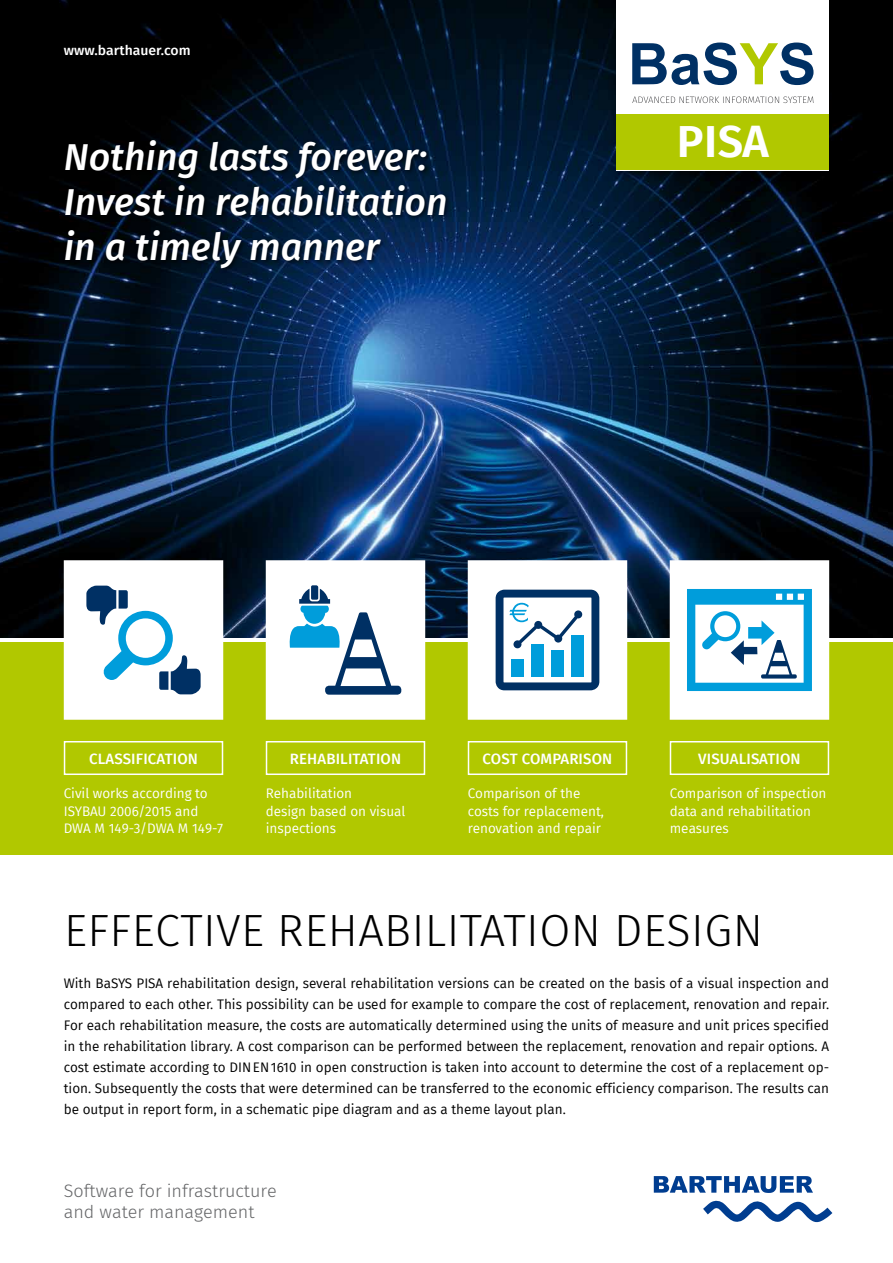
<style>
.page{position:relative;width:893px;height:1263px;background:#fff}
.page>*{position:absolute;margin:0;border:0;box-sizing:border-box;transform-origin:0 0}
.t1{font:300 45px "Fira Sans";letter-spacing:.01em;color:#000}
.t2{font:600 45px "Fira Sans";color:#fff}
.t3{font:italic 500 37.5px/45px "Fira Sans";color:#fff}
.t4{font:300 18px/21.6px "Fira Sans";color:#646567}
.t5{font:500 15px "Fira Sans";letter-spacing:.01em;color:#fff}
.t6{font:13.5px/21px "Fira Sans";color:#000;text-align:justify}
.t7{font:13.5px/17.5px "Fira Sans";color:#fff}
.t8{font:500 13.5px "Fira Sans";color:#fff;scale:1.04 1}
</style>
<div class="page">
<img style="left:0;top:0;width:893px;height:638px">
<div style="left:611px;top:0;width:230px;height:182px;background:#000;opacity:.75"></div>
<div style="left:617px;top:0;width:212px;height:170px;background:#fff"></div>
<div style="left:0;top:642px;width:893px;height:213px;background:#b1c800"></div>
<svg style="left:632px;top:96px;width:181px;height:7px"></svg>
<svg style="left:632px;top:43px;width:181px;height:42px"></svg>
<div style="left:472px;top:564px;width:151px;height:151px;background:#fff"></div>
<svg style="left:496px;top:590px;width:103px;height:100px"></svg>
<div style="left:468px;top:560px;width:159px;height:160px;border:9px solid #fff"></div>
<svg style="left:654px;top:1176px;width:178px;height:46px"></svg>
<div style="left:64px;top:741px;width:159px;height:34px;border:2px solid #fff"></div>
<div style="left:468px;top:741px;width:159px;height:34px;border:2px solid #fff"></div>
<div style="left:266px;top:741px;width:159px;height:34px;border:2px solid #fff"></div>
<div style="left:670px;top:741px;width:159px;height:34px;border:2px solid #fff"></div>
<div style="left:617px;top:115px;width:212px;height:55px;background:#b1c800"></div>
<div style="left:62px;top:137px;width:389px;height:137px;background:#000;opacity:.75"></div>
<div style="left:68px;top:564px;width:151px;height:151px;background:#fff"></div>
<svg style="left:86px;top:586px;width:115px;height:108px"></svg>
<div style="left:64px;top:560px;width:159px;height:160px;border:9px solid #fff"></div>
<div style="left:270px;top:564px;width:151px;height:151px;background:#fff"></div>
<svg style="left:289px;top:585px;width:112px;height:110px"></svg>
<div style="left:266px;top:560px;width:159px;height:160px;border:9px solid #fff"></div>
<div style="left:674px;top:564px;width:151px;height:151px;background:#fff"></div>
<svg style="left:687px;top:589px;width:125px;height:102px"></svg>
<div style="left:670px;top:560px;width:159px;height:160px;border:9px solid #fff"></div>
<p class="t8" style="left:64px;top:40px;width:123px">WWW.BARTHAUER.COM</p>
<h2 class="t3" style="left:64px;top:132px;width:365px">Nothing lasts forever:</h2>
<h2 class="t3" style="left:64px;top:177px;width:385px">Invest in rehabilitation in a timely manner</h2>
<h1 class="t2" style="left:677px;top:104px;width:94px">PISA</h1>
<p class="t5" style="left:89px;top:747px;width:110px">CLASSIFICATION</p>
<p class="t5" style="left:290px;top:747px;width:113px">REHABILITATION</p>
<p class="t5" style="left:483px;top:747px;width:131px">COST COMPARISON</p>
<p class="t5" style="left:698px;top:747px;width:104px">VISUALISATION</p>
<p class="t7" style="left:64px;top:784px;width:161px">Civil works according to<br>ISYBAU 2006/2015 and<br>DWA M 149-3/DWA M 149-7</p>
<p class="t7" style="left:468px;top:784px;width:138px">Comparison of the costs for replacement, renovation and repair</p>
<p class="t7" style="left:266px;top:784px;width:141px">Rehabilitation<br>design based on visual inspections</p>
<p class="t7" style="left:670px;top:784px;width:158px">Comparison of inspection data and rehabilitation measures</p>
<h1 class="t1" style="left:64px;top:898px;width:700px">Effective rehabilitation design</h1>
<p class="t6" style="left:64px;top:973px;width:767px">With BaSYS PISA rehabilitation design, several rehabilitation versions can be created on the basis of a visual inspection and compared to each other. This possibility can be used for example to compare the cost of replacement, renovation and repair.<br>For each rehabilitation measure, the costs are automatically determined using the units of measure and unit prices specified in the rehabilitation library. A cost comparison can be performed between the replacement, renovation and repair options. A cost estimate according to DINEN1610 in open construction is taken into account to determine the cost of a replacement op&shy;tion. Subsequently the costs that were determined can be transferred to the economic efficiency comparison. The results can be output in report form, in a schematic pipe diagram and as a theme layout plan.</p>
<h3 class="t4" style="left:64px;top:1179px;width:214px">Software for infrastructure and water management</h3>
</div>
